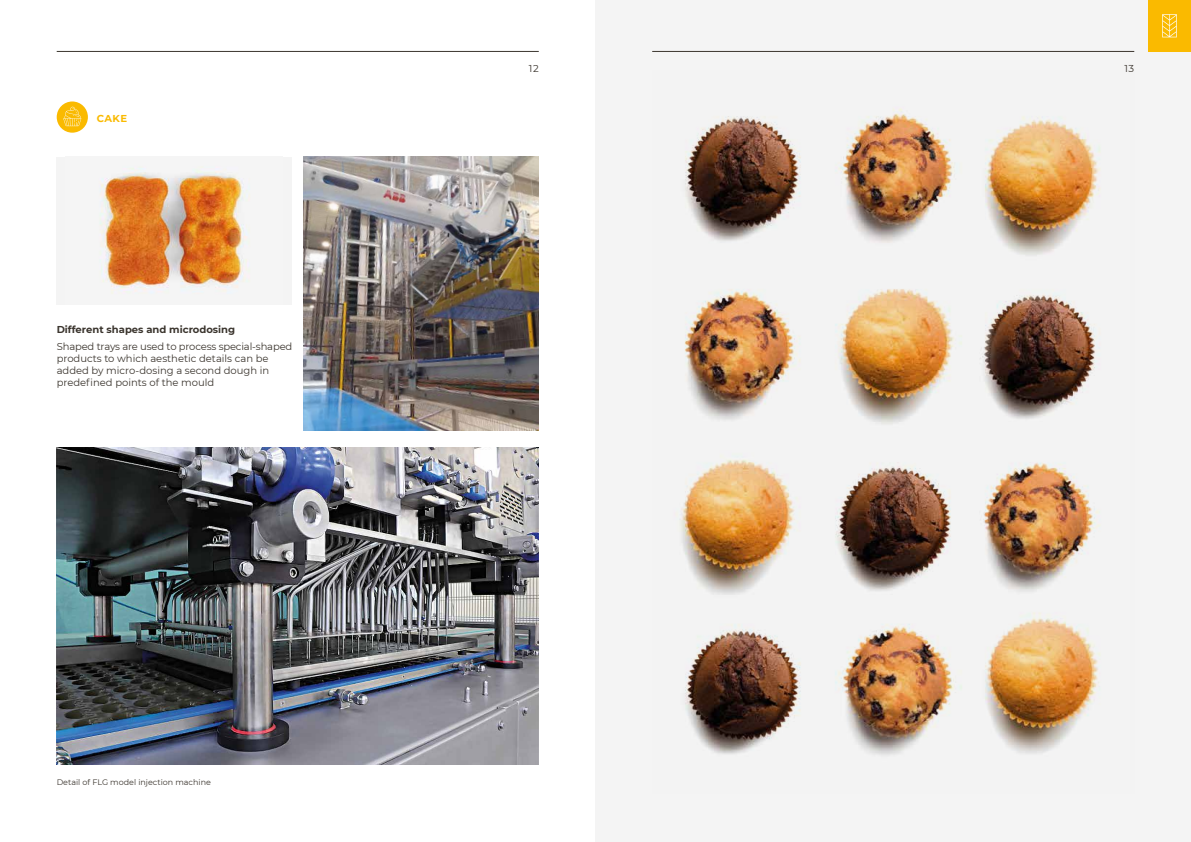
<style>
.page{position:relative;width:1191px;height:842px;background:#fff}
.page>*{position:absolute;margin:0;border:0;box-sizing:border-box;transform-origin:0 0}
.t1{font:10px/12px "Montserrat";color:#3b352e}
.t2{font:700 10px "Montserrat";color:#3b352e}
.t3{font:700 10px "Montserrat";color:#faba00}
.t4{font:8px "Montserrat";color:#3b352e}
</style>
<div class="page">
<div style="left:57px;top:101px;width:31px;height:32px;background:#faba00;border-radius:50%"></div>
<svg style="left:63px;top:107px;width:18px;height:19px"></svg>
<div style="left:57px;top:157px;width:235px;height:148px;background:#f4f4f4"></div>
<img style="left:100px;top:168px;width:149px;height:122px">
<img style="left:57px;top:447px;width:482px;height:317px">
<img style="left:304px;top:157px;width:235px;height:274px">
<hr style="left:57px;top:51px;width:482px;height:1px;background:#3b352e">
<div style="left:595px;top:0;width:596px;height:842px;background:#f4f4f4"></div>
<img style="left:680px;top:108px;width:420px;height:647px">
<hr style="left:652px;top:51px;width:482px;height:1px;background:#3b352e">
<div style="left:1148px;top:0;width:43px;height:52px;background:#faba00"></div>
<svg style="left:1162px;top:14px;width:14px;height:23px"></svg>
<p class="t3" style="left:97px;top:111px;width:32px">CAKE</p>
<p class="t2" style="left:57px;top:322px;width:180px">Different shapes and microdosing</p>
<p class="t1" style="left:57px;top:340px;width:237px">Shaped trays are used to process special-shaped products to which aesthetic details can be added by micro-dosing a second dough in predefined points of the mould</p>
<p class="t4" style="left:57px;top:777px;width:156px">Detail of FLG model injection machine</p>
<p class="t1" style="left:529px;top:63px;width:11px">12</p>
<p class="t1" style="left:1124px;top:63px;width:11px">13</p>
</div>
